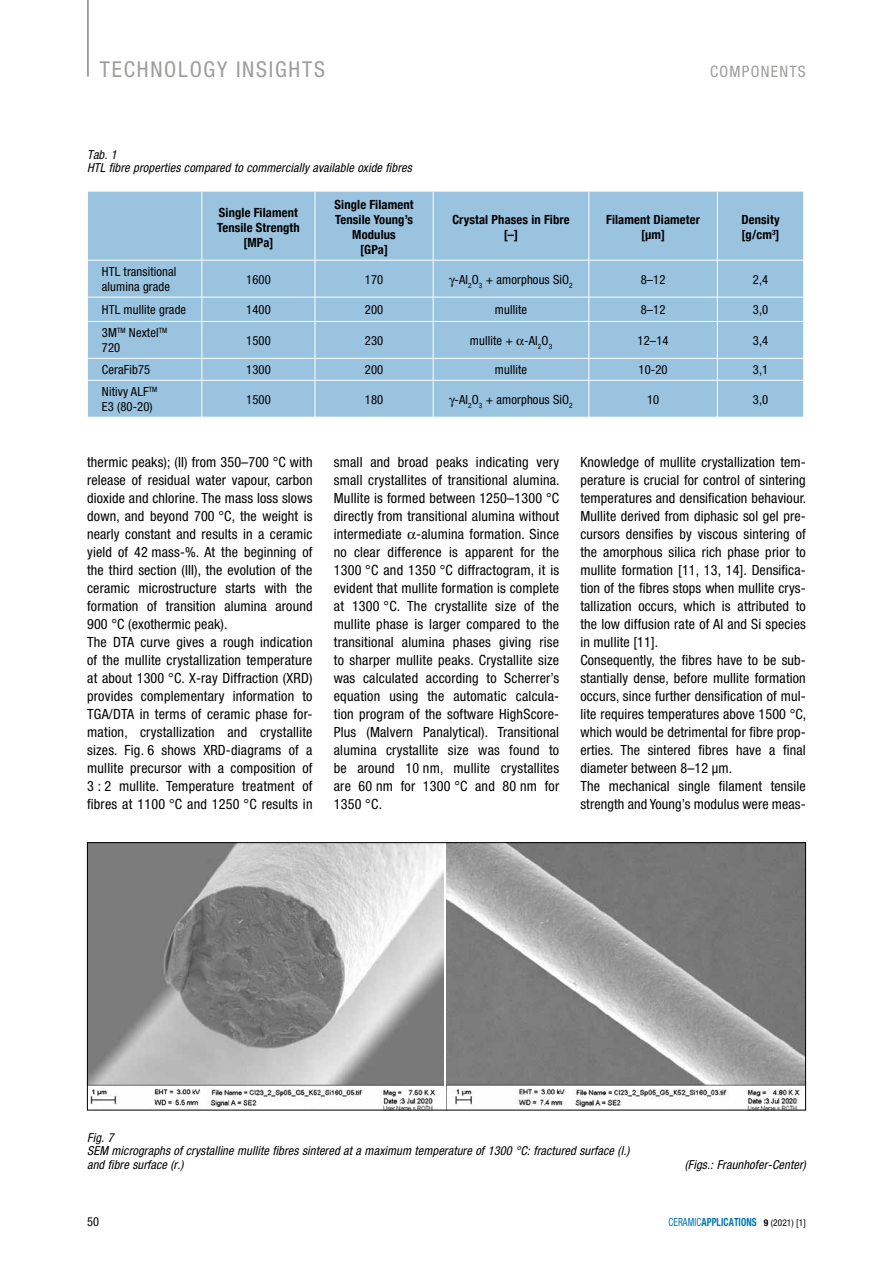
<style>
.page{position:relative;width:893px;height:1263px;background:#fff}
.page>*{position:absolute;margin:0;border:0;box-sizing:border-box;transform-origin:0 0}
.t1{font:condensed 21.9px "Helvetica Neue";letter-spacing:.08em;color:#9d9d9c}
.t2{font:condensed 15.75px "Helvetica Neue";letter-spacing:.08em;color:#9d9d9c}
.t3{font:condensed 14.1px/18px "Helvetica Neue";letter-spacing:.01em;color:#000}
.t4{font:condensed 12.6px/15px "Helvetica Neue";letter-spacing:.01em;color:#000}
.t5{font:700 condensed 12.6px/15px "Helvetica Neue";letter-spacing:.01em;color:#000;text-align:center}
.t6{font:italic condensed 12.3px/13.5px "Helvetica Neue";letter-spacing:.01em;color:#000}
.t7{font:condensed 12.3px "Helvetica Neue";color:#000}
.t8{font:700 condensed 11.25px "Helvetica Neue";letter-spacing:.01em;color:#0077ae;scale:.83 1}
.s1{font-weight:400}
.s2{font-size:9.3px;color:#000}
.s3{font-weight:400;font-size:9.3px;color:#000}
</style>
<div class="page">
<hr style="left:87px;top:0;width:2px;height:77px;background:#878787">
<div style="left:88px;top:192px;width:715px;height:225px;background:#9ac3df"></div>
<hr style="left:202px;top:191px;width:1px;height:69px;background:#fff">
<hr style="left:315px;top:191px;width:1px;height:69px;background:#fff">
<hr style="left:433px;top:191px;width:1px;height:69px;background:#fff">
<hr style="left:589px;top:191px;width:1px;height:69px;background:#fff">
<hr style="left:717px;top:191px;width:1px;height:69px;background:#fff">
<hr style="left:87px;top:260px;width:115px;height:1px;background:#fff">
<hr style="left:202px;top:260px;width:113px;height:1px;background:#fff">
<hr style="left:202px;top:260px;width:1px;height:37px;background:#fff">
<hr style="left:315px;top:260px;width:118px;height:1px;background:#fff">
<hr style="left:315px;top:260px;width:1px;height:37px;background:#fff">
<hr style="left:433px;top:260px;width:156px;height:1px;background:#fff">
<hr style="left:433px;top:260px;width:1px;height:37px;background:#fff">
<hr style="left:589px;top:260px;width:128px;height:1px;background:#fff">
<hr style="left:589px;top:260px;width:1px;height:37px;background:#fff">
<hr style="left:717px;top:260px;width:87px;height:1px;background:#fff">
<hr style="left:717px;top:260px;width:1px;height:37px;background:#fff">
<hr style="left:87px;top:297px;width:115px;height:1px;background:#fff">
<hr style="left:202px;top:297px;width:113px;height:1px;background:#fff">
<svg style="left:202px;top:297px;width:1px;height:24px"></svg>
<hr style="left:315px;top:297px;width:118px;height:1px;background:#fff">
<svg style="left:315px;top:297px;width:1px;height:24px"></svg>
<hr style="left:433px;top:297px;width:156px;height:1px;background:#fff">
<svg style="left:433px;top:297px;width:1px;height:24px"></svg>
<hr style="left:589px;top:297px;width:128px;height:1px;background:#fff">
<svg style="left:589px;top:297px;width:1px;height:24px"></svg>
<hr style="left:717px;top:297px;width:87px;height:1px;background:#fff">
<svg style="left:717px;top:297px;width:1px;height:24px"></svg>
<svg style="left:803px;top:297px;width:1px;height:24px"></svg>
<hr style="left:87px;top:321px;width:115px;height:1px;background:#fff">
<hr style="left:202px;top:321px;width:113px;height:1px;background:#fff">
<hr style="left:202px;top:322px;width:1px;height:36px;background:#fff">
<hr style="left:315px;top:321px;width:118px;height:1px;background:#fff">
<hr style="left:315px;top:322px;width:1px;height:36px;background:#fff">
<hr style="left:433px;top:321px;width:156px;height:1px;background:#fff">
<hr style="left:433px;top:322px;width:1px;height:36px;background:#fff">
<hr style="left:589px;top:321px;width:128px;height:1px;background:#fff">
<hr style="left:589px;top:322px;width:1px;height:36px;background:#fff">
<hr style="left:717px;top:321px;width:87px;height:1px;background:#fff">
<hr style="left:717px;top:322px;width:1px;height:36px;background:#fff">
<hr style="left:87px;top:358px;width:115px;height:1px;background:#fff">
<hr style="left:202px;top:358px;width:113px;height:1px;background:#fff">
<svg style="left:202px;top:359px;width:1px;height:21px"></svg>
<hr style="left:315px;top:358px;width:118px;height:1px;background:#fff">
<svg style="left:315px;top:359px;width:1px;height:21px"></svg>
<hr style="left:433px;top:358px;width:156px;height:1px;background:#fff">
<svg style="left:433px;top:359px;width:1px;height:21px"></svg>
<hr style="left:589px;top:358px;width:128px;height:1px;background:#fff">
<svg style="left:589px;top:359px;width:1px;height:21px"></svg>
<hr style="left:717px;top:358px;width:87px;height:1px;background:#fff">
<svg style="left:717px;top:359px;width:1px;height:21px"></svg>
<svg style="left:803px;top:359px;width:1px;height:21px"></svg>
<hr style="left:87px;top:380px;width:115px;height:1px;background:#fff">
<hr style="left:202px;top:380px;width:113px;height:1px;background:#fff">
<hr style="left:202px;top:380px;width:1px;height:37px;background:#fff">
<hr style="left:315px;top:380px;width:118px;height:1px;background:#fff">
<hr style="left:315px;top:380px;width:1px;height:37px;background:#fff">
<hr style="left:433px;top:380px;width:156px;height:1px;background:#fff">
<hr style="left:433px;top:380px;width:1px;height:37px;background:#fff">
<hr style="left:589px;top:380px;width:128px;height:1px;background:#fff">
<hr style="left:589px;top:380px;width:1px;height:37px;background:#fff">
<hr style="left:717px;top:380px;width:87px;height:1px;background:#fff">
<hr style="left:717px;top:380px;width:1px;height:37px;background:#fff">
<img style="left:447px;top:844px;width:357px;height:264px">
<img style="left:89px;top:844px;width:354px;height:264px">
<div style="left:87px;top:842px;width:719px;height:268px;border:1px solid #000"></div>
<svg style="left:449px;top:277px;width:6px;height:9px"></svg>
<svg style="left:517px;top:338px;width:7px;height:7px"></svg>
<svg style="left:449px;top:397px;width:6px;height:10px"></svg>
<h1 class="t1" style="left:100px;top:56px;width:227px">TECHNOLOGY INSIGHTS</h1>
<p class="t2" style="left:710px;top:62px;width:97px">COMPONENTS</p>
<p class="t6" style="left:87px;top:147px;width:326px">Tab. 1<br>HTL fibre properties compared to commercially available oxide fibres</p>
<p class="t5" style="left:217px;top:204px;width:84px">Single Filament<br>Tensile Strength [MPa]</p>
<p class="t5" style="left:335px;top:197px;width:80px">Single Filament<br>Tensile Young’s<br>Modulus<br>[GPa]</p>
<p class="t5" style="left:452px;top:212px;width:119px">Crystal Phases in Fibre [–]</p>
<p class="t5" style="left:606px;top:212px;width:95px">Filament Diameter [µm]</p>
<p class="t5" style="left:741px;top:212px;width:40px;text-align:left">Density [g/cm<sup>3</sup>]</p>
<p class="t4" style="left:102px;top:264px;width:76px">HTL transitional alumina grade</p>
<p class="t4" style="left:246px;top:272px;width:26px">1600</p>
<p class="t4" style="left:365px;top:272px;width:20px">170</p>
<p class="t4" style="left:455px;top:272px;width:120px">-Al<sub>2</sub>O<sub>3</sub> + amorphous SiO<sub>2</sub></p>
<p class="t4" style="left:641px;top:272px;width:26px">8–12</p>
<p class="t4" style="left:753px;top:272px;width:17px">2,4</p>
<p class="t4" style="left:102px;top:302px;width:86px">HTL mullite grade</p>
<p class="t4" style="left:246px;top:302px;width:26px">1400</p>
<p class="t4" style="left:365px;top:302px;width:20px">200</p>
<p class="t4" style="left:495px;top:302px;width:34px">mullite</p>
<p class="t4" style="left:641px;top:302px;width:26px">8–12</p>
<p class="t4" style="left:753px;top:302px;width:17px">3,0</p>
<p class="t4" style="left:102px;top:325px;width:67px">3M<sup>TM</sup> Nextel<sup>TM<br></sup>720</p>
<p class="t4" style="left:246px;top:333px;width:26px">1500</p>
<p class="t4" style="left:365px;top:333px;width:20px">230</p>
<p class="t4" style="left:470px;top:333px;width:84px">mullite + -Al<sub>2</sub>O<sub>3</sub></p>
<p class="t4" style="left:638px;top:333px;width:32px">12–14</p>
<p class="t4" style="left:753px;top:333px;width:17px">3,4</p>
<p class="t4" style="left:102px;top:362px;width:50px">CeraFib75</p>
<p class="t4" style="left:246px;top:362px;width:26px">1300</p>
<p class="t4" style="left:365px;top:362px;width:20px">200</p>
<p class="t4" style="left:495px;top:362px;width:34px">mullite</p>
<p class="t4" style="left:638px;top:362px;width:31px">10-20</p>
<p class="t4" style="left:753px;top:362px;width:17px">3,1</p>
<p class="t4" style="left:102px;top:384px;width:57px">Nitivy ALF<sup>TM<br></sup>E3 (80-20)</p>
<p class="t4" style="left:246px;top:392px;width:26px">1500</p>
<p class="t4" style="left:365px;top:392px;width:20px">180</p>
<p class="t4" style="left:455px;top:392px;width:120px">-Al<sub>2</sub>O<sub>3</sub> + amorphous SiO<sub>2</sub></p>
<p class="t4" style="left:647px;top:392px;width:14px">10</p>
<p class="t4" style="left:753px;top:392px;width:17px">3,0</p>
<p class="t3" style="left:87px;top:452px;width:227px">thermic peaks); (II) from 350–700 °C with release of residual water vapour, carbon dioxide and chlorine. The mass loss slows down, and beyond 700 °C, the weight is nearly constant and results in a ceramic yield of 42 mass-%. At the beginning of the third section (III), the evolution of the ceramic microstructure starts with the formation of transition alumina around 900 °C (exothermic peak).<br>The DTA curve gives a rough indication of the mullite crystallization temperature at about 1300 °C. X-ray Diffraction (XRD) provides complementary information to TGA/DTA in terms of ceramic phase for&shy;mation, crystallization and crystallite sizes. Fig. 6 shows XRD-diagrams of a mullite precursor with a composition of 3 : 2 mullite. Temperature treatment of fibres at 1100 °C and 1250 °C results in</p>
<p class="t3" style="left:334px;top:452px;width:227px;text-align:justify">small and broad peaks indicating very small crystallites of transitional alumina.<br>Mullite is formed between 1250–1300 °C directly from transitional alumina without intermediate -alumina formation. Since no clear difference is apparent for the 1300 °C and 1350 °C diffractogram, it is evident that mullite formation is complete at 1300 °C. The crystallite size of the mullite phase is larger compared to the transitional alumina phases giving rise to sharper mullite peaks. Crystallite size was calculated according to Scherrer’s equation using the automatic calcula&shy;tion program of the software HighScore-Plus (Malvern Panalytical). Transitional alumina crystallite size was found to be around 10 nm, mullite crystallites are 60 nm for 1300 °C and 80 nm for 1350 °C.</p>
<p class="t3" style="left:580px;top:452px;width:227px">Knowledge of mullite crystallization tem&shy;perature is crucial for control of sintering temperatures and densification behaviour.<br>Mullite derived from diphasic sol gel pre&shy;cursors densifies by viscous sintering of the amorphous silica rich phase prior to mullite formation [11, 13, 14]. Densifica&shy;tion of the fibres stops when mullite crys&shy;tallization occurs, which is attributed to the low diffusion rate of Al and Si species in mullite [11].<br>Consequently, the fibres have to be sub&shy;stantially dense, before mullite formation occurs, since further densification of mul&shy;lite requires temperatures above 1500 °C, which would be detrimental for fibre prop&shy;erties. The sintered fibres have a final diameter between 8–12 µm.<br>The mechanical single filament tensile strength and Young’s modulus were meas-</p>
<p class="t6" style="left:87px;top:1130px;width:544px">Fig. 7<br>SEM micrographs of crystalline mullite fibres sintered at a maximum temperature of 1300 °C: fractured surface (l.) and fibre surface (r.)</p>
<p class="t6" style="left:685px;top:1157px;width:123px">(Figs.: Fraunhofer-Center)</p>
<p class="t7" style="left:87px;top:1214px;width:14px">50</p>
<p class="t8" style="left:669px;top:1215px;width:167px"><span class="s1">CERAMIC</span>APPLICATIONS <span class="s2">9</span> <span class="s3">(2021) [1]</span></p>
</div>
